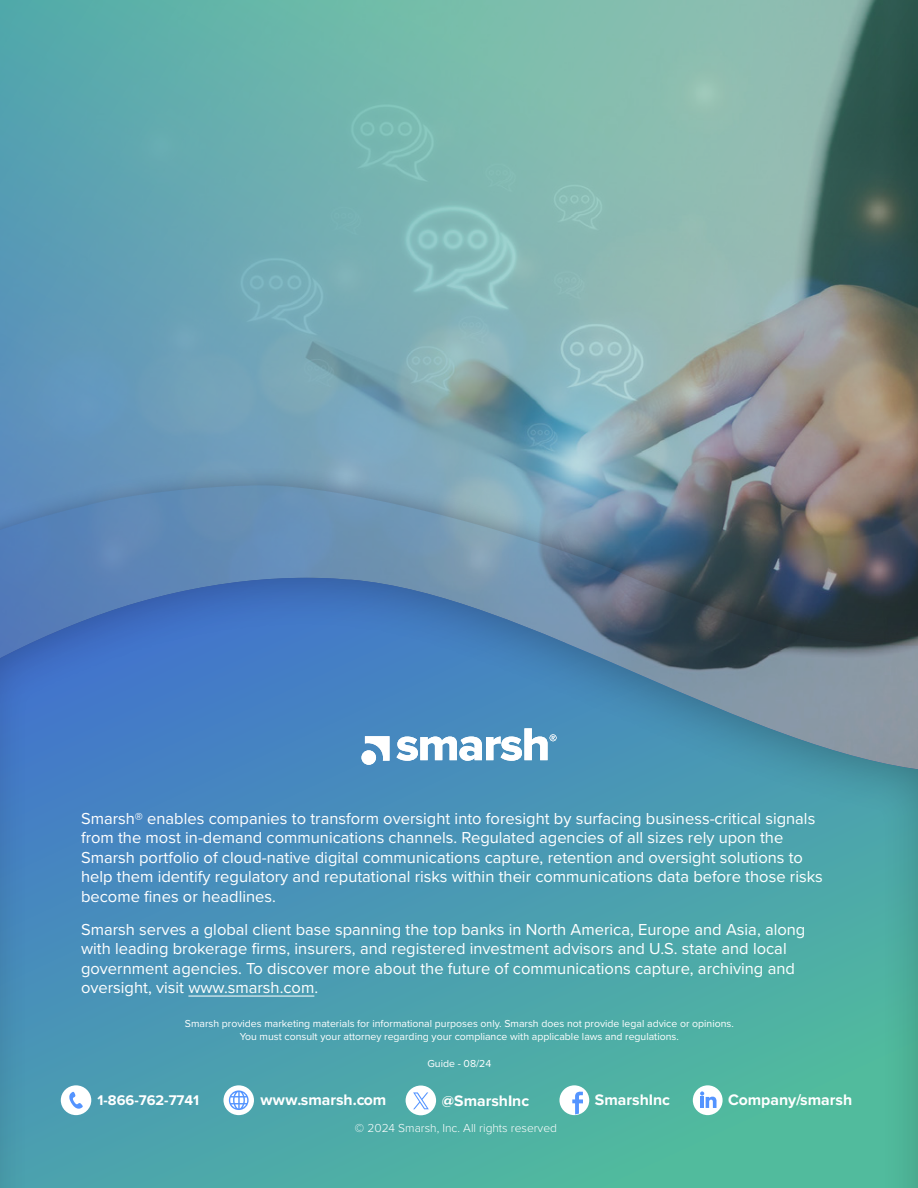
<style>
.page{position:relative;width:918px;height:1188px;background:#fff}
.page>*{position:absolute;margin:0;border:0;box-sizing:border-box;transform-origin:0 0}
.t1{font:16.5px/19.5px "Proxima Nova";color:#fff}
.t2{font:700 15.75px "Proxima Nova";color:#fff}
.t3{font:700 14.55px "Proxima Nova";color:#fff}
.t4{font:300 12px "Proxima Nova";color:#fff}
.t5{font:10.5px/13.5px "Proxima Nova";color:#fff;text-align:center}
</style>
<div class="page">
<svg style="left:0;top:0;width:918px;height:466px;background:#76a7a9"></svg>
<div style="left:0;top:466px;width:918px;height:467px;background:#121736;opacity:.4"></div>
<svg style="left:0;top:485px;width:918px;height:82px;background:#68849e"></svg>
<div style="left:0;top:567px;width:918px;height:621px;background:#000;opacity:.3"></div>
<img style="left:0;top:857px;width:918px;height:331px">
<hr style="left:188px;top:996px;width:126px;height:1px;background:#fff">
<div style="left:223px;top:1085px;width:31px;height:30px;background:#fff;border-radius:50%"></div>
<svg style="left:229px;top:1090px;width:20px;height:20px"></svg>
<div style="left:61px;top:1085px;width:30px;height:30px;background:#fff;border-radius:50%"></div>
<svg style="left:69px;top:1092px;width:14px;height:17px"></svg>
<div style="left:693px;top:1085px;width:30px;height:30px;background:#fff;border-radius:50%"></div>
<svg style="left:700px;top:1091px;width:17px;height:17px"></svg>
<div style="left:559px;top:1085px;width:30px;height:30px;background:#fff;border-radius:50%"></div>
<svg style="left:572px;top:1091px;width:11px;height:23px"></svg>
<svg style="left:397px;top:728px;width:160px;height:33px"></svg>
<svg style="left:365px;top:736px;width:25px;height:25px"></svg>
<div style="left:361px;top:750px;width:15px;height:15px;background:#fff;border-radius:50%"></div>
<div style="left:406px;top:1086px;width:30px;height:29px;background:#fff;border-radius:50%"></div>
<svg style="left:413px;top:1092px;width:16px;height:17px"></svg>
<p class="t1" style="left:81px;top:808px;width:743px">Smarsh® enables companies to transform oversight into foresight by surfacing business-critical signals from the most in-demand communications channels. Regulated agencies of all sizes rely upon the Smarsh portfolio of cloud-native digital communications capture, retention and oversight solutions to help them identify regulatory and reputational risks within their communications data before those risks become fines or headlines.</p>
<p class="t1" style="left:81px;top:919px;width:726px">Smarsh serves a global client base spanning the top banks in North America, Europe and Asia, along with leading brokerage firms, insurers, and registered investment advisors and U.S. state and local government agencies. To discover more about the future of communications capture, archiving and oversight, visit www.smarsh.com.</p>
<p class="t5" style="left:185px;top:1016px;width:550px">Smarsh provides marketing materials for informational purposes only. Smarsh does not provide legal advice or opinions.<br>You must consult your attorney regarding your compliance with applicable laws and regulations.</p>
<p class="t5" style="left:427px;top:1057px;width:65px">Guide - 08/24</p>
<p class="t3" style="left:98px;top:1090px;width:103px">1-866-762-7741</p>
<p class="t2" style="left:261px;top:1088px;width:127px">www.smarsh.com</p>
<p class="t2" style="left:442px;top:1089px;width:89px">@SmarshInc</p>
<p class="t2" style="left:595px;top:1088px;width:77px">SmarshInc</p>
<p class="t2" style="left:728px;top:1088px;width:126px">Company/smarsh</p>
<p class="t4" style="left:355px;top:1119px;width:204px">© 2024 Smarsh, Inc. All rights reserved</p>
</div>
